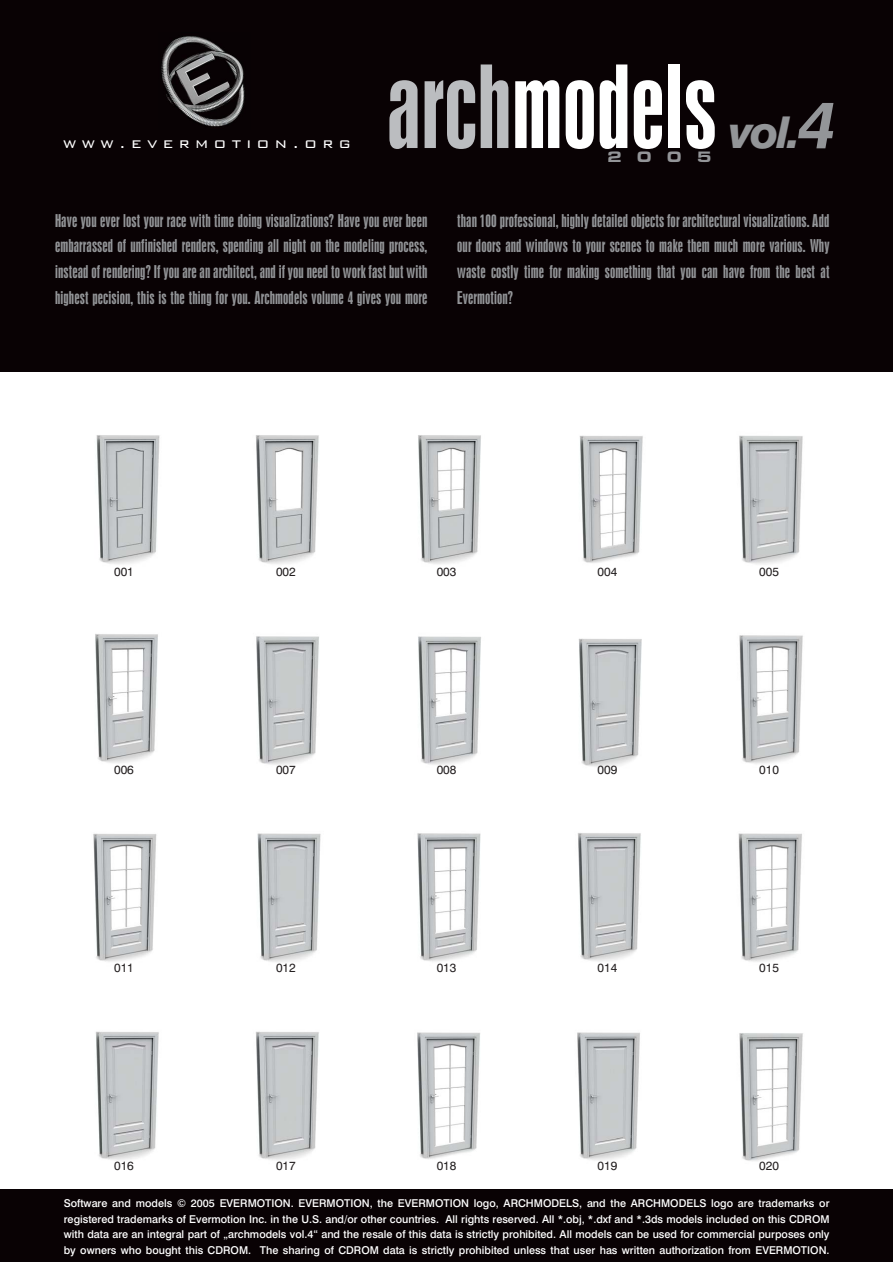
<style>
.page{position:relative;width:893px;height:1262px;background:#fff}
.page>*{position:absolute;margin:0;border:0;box-sizing:border-box;transform-origin:0 0}
.t1{font:106.8px "Swiss Nine Twenty Four PL";color:#fff}
.t2{font:italic 800 43.8px "Swiss 721 PL";color:#939598}
.t3{font:300 18px "Bank Gothic PL";letter-spacing:.3em;color:#fff}
.t4{font:16.5px/25.5px "Swiss Nine Twenty Four PL";letter-spacing:.005em;color:#939598;text-align:justify}
.t5{font:900 expanded 15.6px "Eurostile TCE";color:#939598}
.t6{font:12px "Swiss 721 PL";color:#231f20}
.t7{font:500 10.8px/15.5px "Swiss 721 PL";color:#fff;text-align:justify}
.s1{color:#bbbdc0}
.s2{font-weight:700;font-size:65.7px}
</style>
<div class="page">
<div style="left:0;top:1189px;width:892px;height:73px;background:#090204"></div>
<div style="left:0;top:0;width:892px;height:371px;background:#090204"></div>
<img style="left:161px;top:36px;width:84px;height:91px">
<img style="left:95px;top:1031px;width:64px;height:129px">
<img style="left:256px;top:1031px;width:63px;height:129px">
<img style="left:417px;top:1032px;width:63px;height:127px">
<img style="left:577px;top:1032px;width:63px;height:129px">
<img style="left:739px;top:1033px;width:64px;height:128px">
<img style="left:93px;top:833px;width:64px;height:129px">
<img style="left:257px;top:833px;width:64px;height:129px">
<img style="left:417px;top:833px;width:64px;height:129px">
<img style="left:578px;top:833px;width:63px;height:129px">
<img style="left:738px;top:833px;width:64px;height:129px">
<img style="left:95px;top:634px;width:63px;height:129px">
<img style="left:256px;top:636px;width:63px;height:129px">
<img style="left:418px;top:636px;width:63px;height:129px">
<img style="left:578px;top:638px;width:64px;height:129px">
<img style="left:739px;top:635px;width:64px;height:129px">
<img style="left:96px;top:435px;width:64px;height:129px">
<img style="left:256px;top:435px;width:63px;height:129px">
<img style="left:418px;top:435px;width:63px;height:129px">
<img style="left:579px;top:435px;width:64px;height:128px">
<img style="left:739px;top:435px;width:64px;height:130px">
<h3 class="t3" style="left:63px;top:131px;width:289px">www.evermotion.org</h3>
<h1 class="t1" style="left:386px;top:65px;width:332px"><span class="s1">arch</span>models</h1>
<h3 class="t5" style="left:607px;top:151px;width:106px">2005</h3>
<h2 class="t2" style="left:729px;top:116px;width:107px">vol.<span class="s2">4</span></h2>
<p class="t4" style="left:55px;top:208px;width:374px">Have you ever lost your race with time doing visualizations? Have you ever been embarrassed of unfinished renders, spending all night on the modeling process, instead of rendering? If you are an architect, and if you need to work fast but with highest pecision, this is the thing for you. Archmodels volume 4 gives you more</p>
<p class="t4" style="left:457px;top:208px;width:374px">than 100 professional, highly detailed objects for architectural visualizations. Add our doors and windows to your scenes to make them much more various. Why waste costly time for making something that you can have from the best at Evermotion?</p>
<p class="t6" style="left:114px;top:567px;width:21px">001</p>
<p class="t6" style="left:276px;top:567px;width:21px">002</p>
<p class="t6" style="left:436px;top:567px;width:21px">003</p>
<p class="t6" style="left:597px;top:567px;width:21px">004</p>
<p class="t6" style="left:759px;top:567px;width:21px">005</p>
<p class="t6" style="left:114px;top:765px;width:21px">006</p>
<p class="t6" style="left:276px;top:765px;width:21px">007</p>
<p class="t6" style="left:436px;top:765px;width:21px">008</p>
<p class="t6" style="left:597px;top:765px;width:21px">009</p>
<p class="t6" style="left:759px;top:765px;width:21px">010</p>
<p class="t6" style="left:114px;top:963px;width:21px">011</p>
<p class="t6" style="left:276px;top:963px;width:21px">012</p>
<p class="t6" style="left:436px;top:963px;width:21px">013</p>
<p class="t6" style="left:597px;top:963px;width:21px">014</p>
<p class="t6" style="left:759px;top:963px;width:21px">015</p>
<p class="t6" style="left:114px;top:1161px;width:21px">016</p>
<p class="t6" style="left:276px;top:1161px;width:21px">017</p>
<p class="t6" style="left:436px;top:1161px;width:21px">018</p>
<p class="t6" style="left:597px;top:1161px;width:21px">019</p>
<p class="t6" style="left:759px;top:1161px;width:21px">020</p>
<p class="t7" style="left:64px;top:1196px;width:767px">Software and models © 2005 EVERMOTION. EVERMOTION, the EVERMOTION logo, ARCHMODELS, and the ARCHMODELS logo are trademarks or registered trademarks of Evermotion Inc. in the U.S. and/or other countries. All rights reserved. All *.obj, *.dxf and *.3ds models included on this CDROM with data are an integral part of „archmodels vol.4“ and the resale of this data is strictly prohibited. All models can be used for commercial purposes only by owners who bought this CDROM. The sharing of CDROM data is strictly prohibited unless that user has written authorization from EVERMOTION.</p>
</div>
